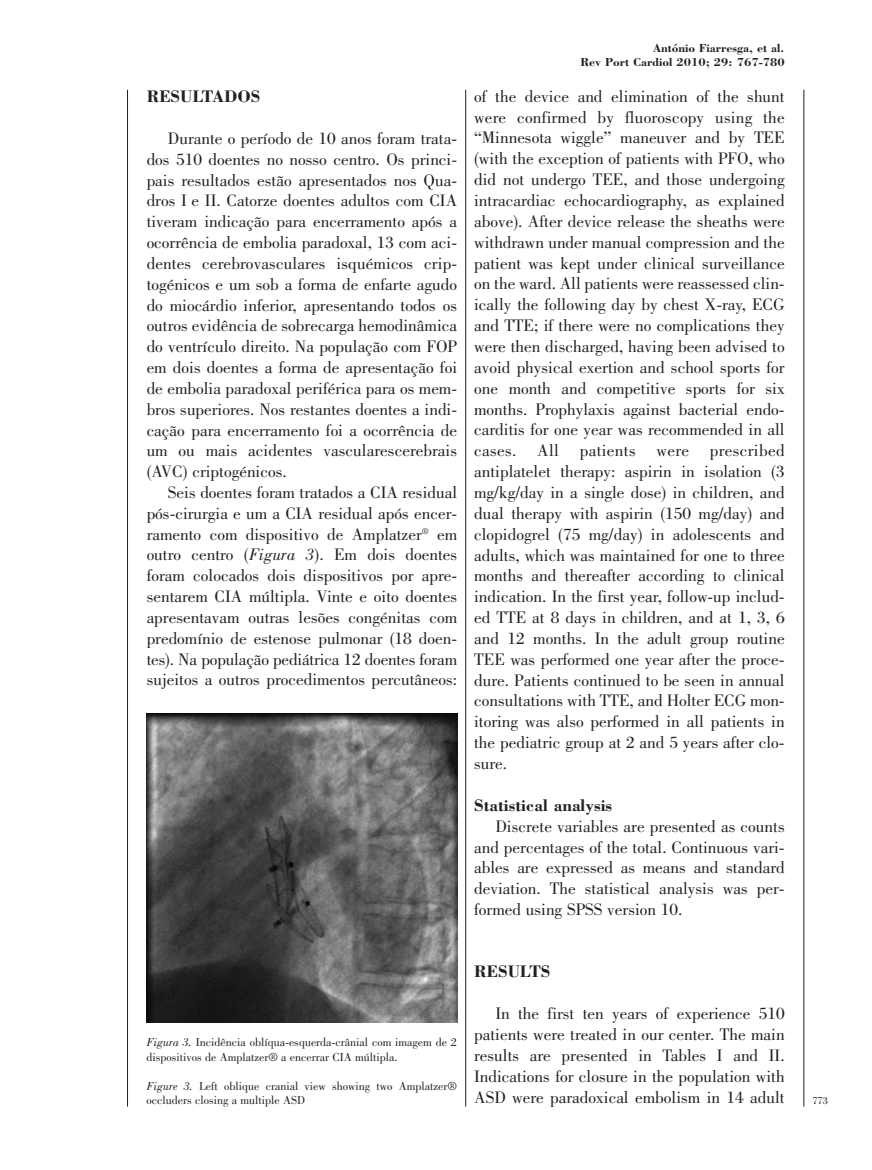
<style>
.page{position:relative;width:872px;height:1170px;background:#fff}
.page>*{position:absolute;margin:0;border:0;box-sizing:border-box;transform-origin:0 0}
.t1{font:17.25px/20.9px "Bodoni";color:#231f20;text-align:justify}
.t2{font:700 17.25px "Bodoni";color:#231f20}
.t3{font:12px/14.4px "Bodoni";color:#231f20}
.t4{font:700 12px/14.4px "Bodoni";color:#231f20;text-align:right}
.t5{font:10.5px "Bodoni";color:#231f20}
.s1{font-style:italic}
</style>
<div class="page">
<hr style="left:127px;top:90px;width:1px;height:1016px;background:#231f20">
<hr style="left:465px;top:90px;width:1px;height:1016px;background:#231f20">
<hr style="left:803px;top:90px;width:1px;height:1016px;background:#231f20">
<img style="left:147px;top:713px;width:310px;height:309px">
<p class="t2" style="left:147px;top:90px;width:115px">RESULTADOS</p>
<p class="t1" style="left:147px;top:129px;width:312px;text-indent:21px">Durante o período de 10 anos foram trata&shy;dos 510 doentes no nosso centro. Os princi&shy;pais resultados estão apresentados nos Qua&shy;dros I e II. Catorze doentes adultos com CIA tiveram indicação para encerramento após a ocorrência de embolia paradoxal, 13 com aci&shy;dentes cerebrovasculares isquémicos crip&shy;togénicos e um sob a forma de enfarte agudo do miocárdio inferior, apresentando todos os outros evidência de sobrecarga hemodinâmica do ventrículo direito. Na população com FOP em dois doentes a forma de apresentação foi de embolia paradoxal periférica para os mem&shy;bros superiores. Nos restantes doentes a indi&shy;cação para encerramento foi a ocorrência de um ou mais acidentes vascularescerebrais (AVC) criptogénicos.</p>
<p class="t1" style="left:147px;top:483px;width:312px;text-indent:21px">Seis doentes foram tratados a CIA residual pós-cirurgia e um a CIA residual após encer&shy;ramento com dispositivo de Amplatzer<sup>®</sup> em outro centro (<span class="s1">Figura 3</span>). Em dois doentes foram colocados dois dispositivos por apre&shy;sentarem CIA múltipla. Vinte e oito doentes apresentavam outras lesões congénitas com predomínio de estenose pulmonar (18 doen&shy;tes). Na população pediátrica 12 doentes foram sujeitos a outros procedimentos percutâneos:</p>
<p class="t4" style="left:580px;top:42px;width:206px">António Fiarresga, et al.<br>Rev Port Cardiol 2010; 29: 767-780</p>
<p class="t1" style="left:474px;top:87px;width:312px">of the device and elimination of the shunt were confirmed by fluoroscopy using the “Minnesota wiggle” maneuver and by TEE (with the exception of patients with PFO, who did not undergo TEE, and those undergoing intracardiac echocardiography, as explained above). After device release the sheaths were withdrawn under manual compression and the patient was kept under clinical surveillance on the ward. All patients were reassessed clin&shy;ically the following day by chest X-ray, ECG and TTE; if there were no complications they were then discharged, having been advised to avoid physical exertion and school sports for one month and competitive sports for six months. Prophylaxis against bacterial endo&shy;carditis for one year was recommended in all cases. All patients were prescribed antiplatelet therapy: aspirin in isolation (3 mg/kg/day in a single dose) in children, and dual therapy with aspirin (150 mg/day) and clopidogrel (75 mg/day) in adolescents and adults, which was maintained for one to three months and thereafter according to clinical indication. In the first year, follow-up includ&shy;ed TTE at 8 days in children, and at 1, 3, 6 and 12 months. In the adult group routine TEE was performed one year after the proce&shy;dure. Patients continued to be seen in annual consultations with TTE, and Holter ECG mon&shy;itoring was also performed in all patients in the pediatric group at 2 and 5 years after clo&shy;sure.</p>
<p class="t2" style="left:474px;top:798px;width:140px">Statistical analysis</p>
<p class="t1" style="left:474px;top:817px;width:312px;text-indent:21px">Discrete variables are presented as counts and percentages of the total. Continuous vari&shy;ables are expressed as means and standard deviation. The statistical analysis was per&shy;formed using SPSS version 10.</p>
<p class="t3" style="left:146px;top:1036px;width:312px"><span class="s1">Figura 3.</span> Incidência oblíqua-esquerda-crânial com imagem de 2 dispositivos de Amplatzer® a encerrar CIA múltipla.</p>
<p class="t3" style="left:146px;top:1079px;width:312px"><span class="s1">Figure 3.</span> Left oblique cranial view showing two Amplatzer® occluders closing a multiple ASD</p>
<p class="t2" style="left:474px;top:965px;width:78px">RESULTS</p>
<p class="t1" style="left:474px;top:1004px;width:312px;text-indent:21px">In the first ten years of experience 510 patients were treated in our center. The main results are presented in Tables I and II.<br>Indications for closure in the population with ASD were paradoxical embolism in 14 adult</p>
<p class="t5" style="left:812px;top:1096px;width:17px">773</p>
</div>
